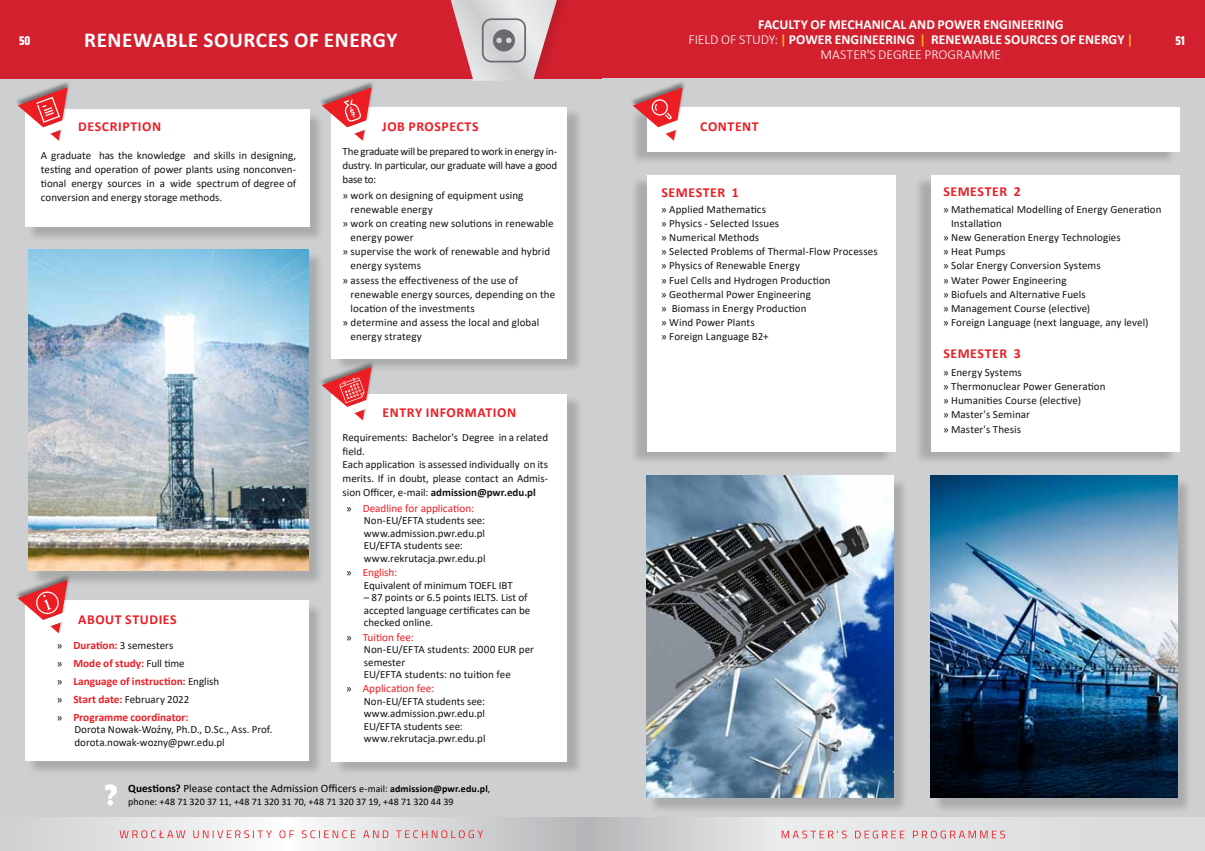
<style>
.page{position:relative;width:1205px;height:851px;background:#fff}
.page>*{position:absolute;margin:0;border:0;box-sizing:border-box;transform-origin:0 0}
.t1{font:700 30px "Berlin Sans FB Demi";color:#fff}
.t2{font:700 21.25px "Calibri";letter-spacing:.025em;color:#fff}
.t3{font:700 13.75px/15px "Calibri";color:#fff;text-align:center}
.t4{font:700 13.75px "Calibri";letter-spacing:.045em;color:#ed1d24}
.t5{font:700 12.5px "Khand";color:#fff}
.t6{font:700 11.25px/17.9px "Calibri";color:#ed1d24}
.t7{font:11.25px "Calibri";letter-spacing:.005em;color:#000}
.t8{font:11.25px "Calibri";color:#ed1d24}
.t9{font:11px/14.1px "Calibri";letter-spacing:.005em;color:#141414}
.t10{font:10px "Calibri";color:#000}
.s1{font-weight:300}
.s2{color:#fbad18}
.s3{font-weight:700;font-size:11.25px;color:#ed1d24}
.s4{font-weight:400;font-size:11px;color:#141414}
.s5{font-weight:700}
.s6{font-size:11px;color:#141414}
.s7{font-size:11.25px}
.s8{font-size:10px}
.s9{font-weight:700;font-size:10px}
</style>
<div class="page">
<div style="left:0;top:0;width:602px;height:850px;background:#cdcfd0"></div>
<div style="left:0;top:0;width:602px;height:78px;background:#d2202f"></div>
<div style="left:602px;top:0;width:603px;height:850px;background:#cdcfd0"></div>
<svg style="left:61px;top:817px;width:1144px;height:33px"></svg>
<div style="left:598px;top:0;width:607px;height:78px;background:#d2202f"></div>
<div style="left:449px;top:0;width:127px;height:82px;background:#d2202f"></div>
<div style="left:27px;top:602px;width:297px;height:174px;background:#000;opacity:.18"></div>
<div style="left:25px;top:600px;width:283px;height:160px;background:#fff"></div>
<svg style="left:18px;top:586px;width:50px;height:47px"></svg>
<svg style="left:120px;top:830px;width:363px;height:8px"></svg>
<svg style="left:782px;top:830px;width:223px;height:8px"></svg>
<div style="left:914px;top:176px;width:262px;height:290px;background:#000;opacity:.18"></div>
<div style="left:931px;top:175px;width:248px;height:276px;background:#fff"></div>
<div style="left:630px;top:176px;width:262px;height:290px;background:#000;opacity:.18"></div>
<div style="left:647px;top:175px;width:248px;height:276px;background:#fff"></div>
<div style="left:27px;top:112px;width:298px;height:131px;background:#000;opacity:.18"></div>
<div style="left:25px;top:110px;width:284px;height:117px;background:#fff"></div>
<div style="left:14px;top:80px;width:57px;height:61px;background:#000;opacity:.44"></div>
<svg style="left:18px;top:87px;width:53px;height:54px"></svg>
<div style="left:334px;top:108px;width:249px;height:264px;background:#000;opacity:.18"></div>
<div style="left:331px;top:107px;width:236px;height:251px;background:#fff"></div>
<div style="left:318px;top:80px;width:57px;height:61px;background:#000;opacity:.44"></div>
<svg style="left:322px;top:87px;width:53px;height:54px"></svg>
<div style="left:630px;top:107px;width:546px;height:58px;background:#000;opacity:.18"></div>
<div style="left:647px;top:107px;width:532px;height:44px;background:#fff"></div>
<div style="left:629px;top:80px;width:57px;height:61px;background:#000;opacity:.44"></div>
<svg style="left:633px;top:87px;width:53px;height:54px"></svg>
<div style="left:31px;top:251px;width:293px;height:335px;background:#000;opacity:.18"></div>
<img style="left:29px;top:249px;width:279px;height:321px">
<div style="left:649px;top:477px;width:260px;height:336px;background:#000;opacity:.18"></div>
<img style="left:647px;top:475px;width:246px;height:322px">
<div style="left:933px;top:477px;width:260px;height:336px;background:#000;opacity:.18"></div>
<img style="left:931px;top:475px;width:246px;height:322px">
<div style="left:334px;top:394px;width:249px;height:381px;background:#000;opacity:.18"></div>
<div style="left:331px;top:393px;width:236px;height:368px;background:#fff"></div>
<div style="left:318px;top:360px;width:57px;height:60px;background:#000;opacity:.44"></div>
<svg style="left:322px;top:367px;width:53px;height:53px"></svg>
<svg style="left:446px;top:0;width:115px;height:81px"></svg>
<p class="t3" style="left:688px;top:17px;width:446px">FACULTY OF MECHANICAL AND POWER ENGINEERING<br><span class="s1">FIELD OF STUDY:</span> <span class="s2">|</span> POWER ENGINEERING <span class="s2">|</span> RENEWABLE SOURCES OF ENERGY <span class="s2">|<br></span><span class="s1">MASTER'S DEGREE PROGRAMME</span></p>
<h2 class="t2" style="left:84px;top:25px;width:315px">RENEWABLE SOURCES OF ENERGY</h2>
<p class="t5" style="left:19px;top:32px;width:13px">50</p>
<p class="t5" style="left:1175px;top:32px;width:11px">51</p>
<p class="t4" style="left:78px;top:117px;width:84px">DESCRIPTION</p>
<p class="t4" style="left:700px;top:117px;width:60px">CONTENT</p>
<p class="t4" style="left:382px;top:117px;width:98px">JOB PROSPECTS</p>
<p class="t9" style="left:41px;top:149px;width:257px;line-height:13.8px;text-align:justify">A graduate has the knowledge and skills in designing, testing and operation of power plants using nonconven&shy;tional energy sources in a wide spectrum of degree of conversion and energy storage methods.</p>
<p class="t9" style="left:343px;top:144px;width:216px;line-height:13.8px;text-align:justify">The graduate will be prepared to work in energy in&shy;dustry. In particular, our graduate will have a good base to:</p>
<p class="t9" style="left:343px;top:187px;width:182px">» work on designing of equipment using</p>
<p class="t9" style="left:351px;top:202px;width:84px">renewable energy</p>
<p class="t9" style="left:343px;top:216px;width:213px">» work on creating new solutions in renewable</p>
<p class="t9" style="left:351px;top:230px;width:64px">energy power</p>
<p class="t9" style="left:343px;top:244px;width:209px">» supervise the work of renewable and hybrid</p>
<p class="t9" style="left:351px;top:258px;width:72px">energy systems</p>
<p class="t9" style="left:343px;top:272px;width:177px">» assess the effectiveness of the use of</p>
<p class="t9" style="left:351px;top:287px;width:206px">renewable energy sources, depending on the</p>
<p class="t9" style="left:351px;top:301px;width:126px">location of the investments</p>
<p class="t9" style="left:343px;top:315px;width:198px">» determine and assess the local and global</p>
<p class="t9" style="left:351px;top:329px;width:73px">energy strategy</p>
<p class="t4" style="left:78px;top:609px;width:100px">ABOUT STUDIES</p>
<p class="t9" style="left:57px;top:638px;width:118px">» <span class="s3">DURATION:</span> 3 semesters</p>
<p class="t6" style="left:57px;top:654px;width:164px"><span class="s4">»</span> MODE OF STUDY: <span class="s4">Full time<br>»</span> LANGUAGE OF INSTRUCTION: <span class="s4">English</span></p>
<p class="t9" style="left:57px;top:691px;width:134px">» <span class="s3">START DATE:</span> February 2022</p>
<p class="t6" style="left:57px;top:707px;width:133px"><span class="s4">»</span> PROGRAMME COORDINATOR:</p>
<p class="t9" style="left:74px;top:723px;width:200px;line-height:12.5px">Dorota Nowak-Woźny, Ph.D., D.Sc., Ass. Prof. dorota.nowak-wozny@pwr.edu.pl</p>
<p class="t4" style="left:383px;top:402px;width:135px">ENTRY INFORMATION</p>
<p class="t9" style="left:343px;top:430px;width:207px;line-height:13.8px">Requirements: Bachelor's Degree in a related field.<br>Each application is assessed individually on its merits. If in doubt, please contact an Admis&shy;sion Officer, e-mail: <span class="s5">ADMISSION@PWR.EDU.PL</span></p>
<p class="t8" style="left:346px;top:500px;width:129px"><span class="s6">»</span> Deadline for application:</p>
<p class="t9" style="left:364px;top:514px;width:123px;line-height:12.5px">Non-EU/EFTA students see: www.admission.pwr.edu.pl<br>EU/EFTA students see: www.rekrutacja.pwr.edu.pl</p>
<p class="t8" style="left:346px;top:564px;width:53px"><span class="s6">»</span> English:</p>
<p class="t9" style="left:364px;top:577px;width:150px">Equivalent of minimum TOEFL IBT</p>
<p class="t9" style="left:364px;top:591px;width:168px;line-height:12.5px">– 87 points or 6.5 points IELTS. List of accepted language certificates can be checked online.</p>
<p class="t8" style="left:346px;top:629px;width:69px"><span class="s6">»</span> Tuition fee:</p>
<p class="t9" style="left:364px;top:642px;width:172px;line-height:12.5px">Non-EU/EFTA students: <span class="s7">2000 EUR</span> per semester<br>EU/EFTA students: no tuition fee</p>
<p class="t8" style="left:346px;top:680px;width:89px"><span class="s6">»</span> Application fee:</p>
<p class="t9" style="left:364px;top:694px;width:123px;line-height:12.5px">Non-EU/EFTA students see: www.admission.pwr.edu.pl<br>EU/EFTA students see: www.rekrutacja.pwr.edu.pl</p>
<h1 class="t1" style="left:105px;top:777px;width:14px">?</h1>
<p class="t7" style="left:128px;top:780px;width:363px"><span class="s5">QUESTIONS?</span> Please contact the Admission Officers <span class="s8">e-mail:</span> <span class="s9">ADMISSION@PWR.EDU.PL</span><span class="s8">,</span></p>
<p class="t10" style="left:128px;top:794px;width:327px">phone: +48 71 320 37 11, +48 71 320 31 70, +48 71 320 37 19, +48 71 320 44 39</p>
<p class="t4" style="left:661px;top:182px;width:9px">SEMESTER</p>
<p class="t4" style="left:732px;top:182px;width:8px">1</p>
<p class="t9" style="left:661px;top:202px;width:218px">» Applied Mathematics<br>» Physics - Selected Issues<br>» Numerical Methods<br>» Selected Problems of Thermal-Flow Processes » Physics of Renewable Energy<br>» Fuel Cells and Hydrogen Production<br>» Geothermal Power Engineering<br>» Biomass in Energy Production<br>» Wind Power Plants<br>» Foreign Language B2+</p>
<p class="t4" style="left:943px;top:182px;width:9px">SEMESTER</p>
<p class="t4" style="left:1013px;top:182px;width:8px">2</p>
<p class="t9" style="left:943px;top:202px;width:220px">» Mathematical Modelling of Energy Generation</p>
<p class="t9" style="left:951px;top:216px;width:52px">Installation</p>
<p class="t9" style="left:943px;top:230px;width:179px">» New Generation Energy Technologies</p>
<p class="t9" style="left:943px;top:244px;width:64px">» Heat Pumps</p>
<p class="t9" style="left:943px;top:258px;width:159px">» Solar Energy Conversion Systems</p>
<p class="t9" style="left:943px;top:272px;width:125px">» Water Power Engineering</p>
<p class="t9" style="left:943px;top:287px;width:144px">» Biofuels and Alternative Fuels</p>
<p class="t9" style="left:943px;top:301px;width:149px">» Management Course (elective)</p>
<p class="t9" style="left:943px;top:315px;width:207px">» Foreign Language (next language, any level)</p>
<p class="t4" style="left:943px;top:344px;width:9px">SEMESTER</p>
<p class="t4" style="left:1013px;top:344px;width:8px">3</p>
<p class="t9" style="left:943px;top:365px;width:164px">» Energy Systems<br>» Thermonuclear Power Generation » H umanities Course (elective)<br>» Master's Seminar<br>» Master's Thesis</p>
</div>
